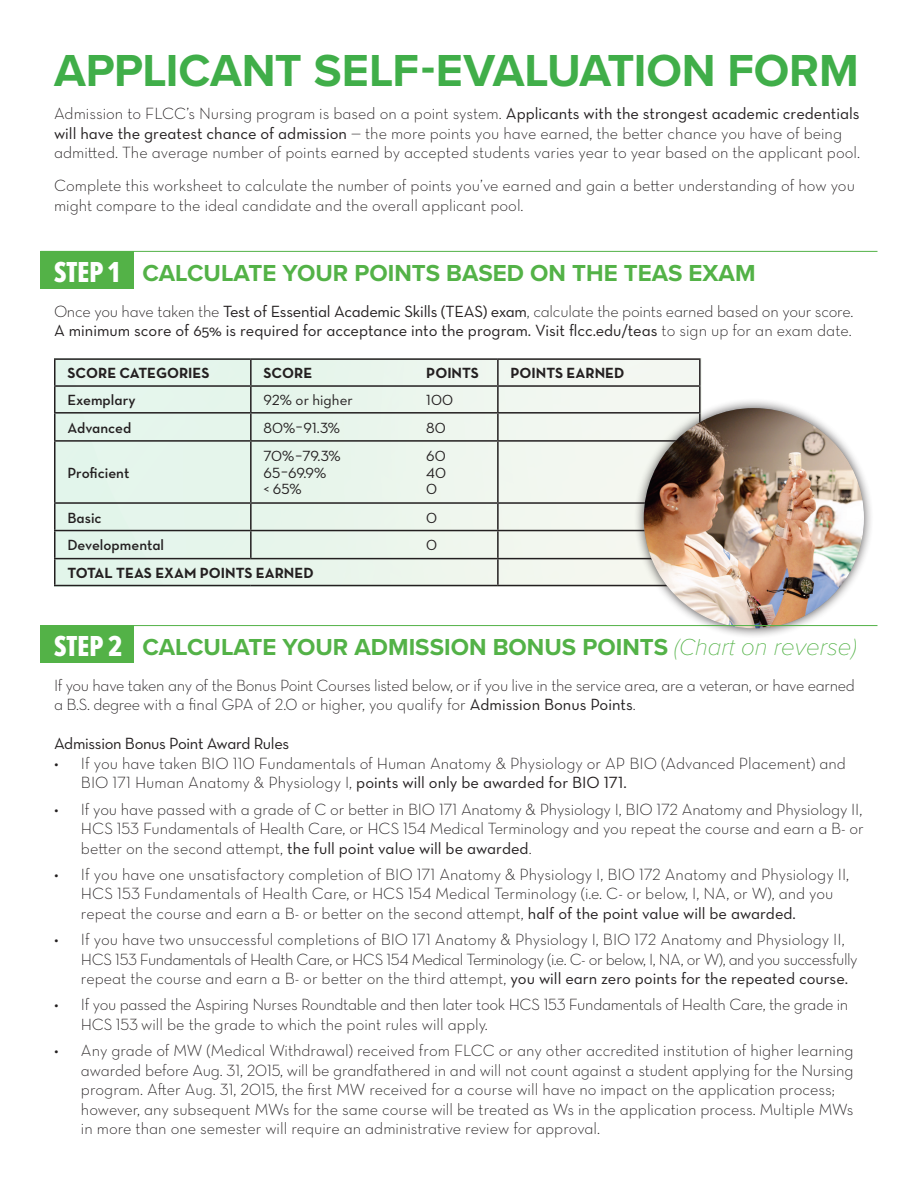
<style>
.page{position:relative;width:918px;height:1188px;background:#fff}
.page>*{position:absolute;margin:0;border:0;box-sizing:border-box;transform-origin:0 0}
.t1{font:700 46.5px "Proxima Nova";letter-spacing:-.005em;color:#40ae49}
.t2{font:30px "Proxima Nova Ex Cn Extrabld";color:#fff}
.t3{font:700 24px "Proxima Nova";color:#53b247}
.t4{font:16.5px/19.5px "Neutraface Text Light Alt";color:#231f20}
.t5{font:16.5px/19.5px "Neutraface Text Light Alt";letter-spacing:-.02em;color:#231f20}
.t6{font:16.5px/19.5px "Neutraface Text Book Alt";letter-spacing:-.005em;color:#231f20}
.t7{font:700 15px "Neutraface Text";color:#231f20}
.t8{font:15px "Neutraface Text Book Alt";color:#231f20}
.t9{font:15px "Neutraface Text Demi Alt";color:#231f20}
.s1{font-family:"Neutraface Text Book Alt"}
.s2{font-family:"Neutraface Text Light Alt"}
.s3{font-weight:100;font-style:italic}
</style>
<div class="page">
<svg style="left:61px;top:360px;width:638px;height:225px"></svg>
<hr style="left:40px;top:251px;width:838px;height:1px;background:#53b247">
<div style="left:634px;top:398px;width:240px;height:240px;background:#231f20;opacity:.75"></div>
<div style="left:40px;top:252px;width:94px;height:37px;background:#53b247"></div>
<hr style="left:54px;top:358px;width:197px;height:2px;background:#231f20">
<hr style="left:54px;top:360px;width:2px;height:25px;background:#231f20">
<hr style="left:251px;top:358px;width:247px;height:2px;background:#231f20">
<hr style="left:250px;top:360px;width:2px;height:25px;background:#231f20">
<hr style="left:498px;top:358px;width:203px;height:2px;background:#231f20">
<hr style="left:497px;top:360px;width:2px;height:25px;background:#231f20">
<hr style="left:699px;top:360px;width:2px;height:25px;background:#231f20">
<hr style="left:54px;top:385px;width:197px;height:2px;background:#231f20">
<hr style="left:54px;top:387px;width:2px;height:25px;background:#231f20">
<hr style="left:251px;top:385px;width:247px;height:2px;background:#231f20">
<hr style="left:250px;top:387px;width:2px;height:25px;background:#231f20">
<hr style="left:498px;top:385px;width:203px;height:2px;background:#231f20">
<hr style="left:497px;top:387px;width:2px;height:25px;background:#231f20">
<hr style="left:699px;top:387px;width:2px;height:25px;background:#231f20">
<hr style="left:54px;top:412px;width:197px;height:2px;background:#231f20">
<hr style="left:54px;top:414px;width:2px;height:26px;background:#231f20">
<hr style="left:251px;top:412px;width:247px;height:2px;background:#231f20">
<hr style="left:250px;top:414px;width:2px;height:26px;background:#231f20">
<hr style="left:498px;top:412px;width:203px;height:2px;background:#231f20">
<hr style="left:497px;top:414px;width:2px;height:26px;background:#231f20">
<hr style="left:699px;top:414px;width:2px;height:26px;background:#231f20">
<hr style="left:54px;top:440px;width:197px;height:2px;background:#231f20">
<hr style="left:54px;top:442px;width:2px;height:60px;background:#231f20">
<hr style="left:251px;top:440px;width:247px;height:2px;background:#231f20">
<hr style="left:250px;top:442px;width:2px;height:60px;background:#231f20">
<hr style="left:498px;top:440px;width:203px;height:2px;background:#231f20">
<hr style="left:497px;top:442px;width:2px;height:60px;background:#231f20">
<hr style="left:54px;top:502px;width:197px;height:2px;background:#231f20">
<hr style="left:54px;top:504px;width:2px;height:26px;background:#231f20">
<hr style="left:251px;top:502px;width:247px;height:2px;background:#231f20">
<hr style="left:250px;top:504px;width:2px;height:26px;background:#231f20">
<hr style="left:498px;top:502px;width:203px;height:2px;background:#231f20">
<hr style="left:497px;top:504px;width:2px;height:26px;background:#231f20">
<hr style="left:54px;top:530px;width:197px;height:1px;background:#231f20">
<hr style="left:54px;top:531px;width:2px;height:27px;background:#231f20">
<hr style="left:251px;top:530px;width:247px;height:1px;background:#231f20">
<hr style="left:250px;top:531px;width:2px;height:27px;background:#231f20">
<hr style="left:498px;top:530px;width:203px;height:1px;background:#231f20">
<hr style="left:497px;top:531px;width:2px;height:27px;background:#231f20">
<hr style="left:54px;top:558px;width:197px;height:1px;background:#231f20">
<hr style="left:54px;top:559px;width:2px;height:26px;background:#231f20">
<hr style="left:251px;top:558px;width:247px;height:1px;background:#231f20">
<hr style="left:498px;top:558px;width:203px;height:1px;background:#231f20">
<hr style="left:497px;top:559px;width:2px;height:26px;background:#231f20">
<hr style="left:54px;top:585px;width:197px;height:1px;background:#231f20">
<hr style="left:251px;top:585px;width:247px;height:1px;background:#231f20">
<hr style="left:498px;top:585px;width:203px;height:1px;background:#231f20">
<img style="left:644px;top:408px;width:220px;height:220px;border-radius:110px">
<div style="left:40px;top:626px;width:94px;height:37px;background:#53b247"></div>
<hr style="left:40px;top:625px;width:838px;height:1px;background:#53b247">
<h1 class="t1" style="left:54px;top:36px;width:806px">APPLICANT SELF-EVALUATION FORM</h1>
<p class="t4" style="left:54px;top:104px;width:808px">Admission to FLCC’s Nursing program is based on a point system. <span class="s1">Applicants with the strongest academic credentials will have the greatest chance of admission</span> — the more points you have earned, the beter chance you have of being admited. The average number of points earned by accepted students varies year to year based on the applicant pool.</p>
<p class="t4" style="left:54px;top:176px;width:802px">Complete this worksheet to calculate the number of points you’ve earned and gain a beter understanding of how you might compare to the ideal candidate and the overall applicant pool.</p>
<p class="t2" style="left:54px;top:250px;width:67px">STEP 1</p>
<p class="t3" style="left:142px;top:255px;width:615px">CALCULATE YOUR POINTS BASED ON THE TEAS EXAM</p>
<p class="t6" style="left:54px;top:301px;width:801px"><span class="s2">Once you have taken the</span> Test of Essential Academic Skills (TEAS) exam<span class="s2">, calculate the points earned based on your score.<br></span>A minimum score of 65% is required for acceptance into the program. Visit fcc.edu/teas <span class="s2">to sign up for an exam date.</span></p>
<p class="t7" style="left:68px;top:364px;width:144px">SCORE CATEGORIES</p>
<p class="t7" style="left:264px;top:364px;width:50px">SCORE</p>
<p class="t7" style="left:426px;top:364px;width:54px">POINTS</p>
<p class="t7" style="left:511px;top:364px;width:115px">POINTS EARNED</p>
<p class="t9" style="left:68px;top:391px;width:69px">Exemplary</p>
<p class="t8" style="left:264px;top:391px;width:91px">92% or higher</p>
<p class="t8" style="left:426px;top:391px;width:28px">100</p>
<p class="t9" style="left:67px;top:418px;width:65px">Advanced</p>
<p class="t8" style="left:264px;top:418px;width:78px">80%–91.3%</p>
<p class="t8" style="left:426px;top:418px;width:21px">80</p>
<p class="t9" style="left:67px;top:463px;width:63px">Profcient</p>
<p class="t8" style="left:264px;top:447px;width:79px">70%–79.3%</p>
<p class="t8" style="left:426px;top:447px;width:21px">60</p>
<p class="t8" style="left:264px;top:463px;width:64px">65–69.9%</p>
<p class="t8" style="left:426px;top:463px;width:21px">40</p>
<p class="t8" style="left:264px;top:480px;width:40px">&lt; 65%</p>
<p class="t8" style="left:426px;top:480px;width:13px">0</p>
<p class="t9" style="left:67px;top:508px;width:36px">Basic</p>
<p class="t8" style="left:426px;top:508px;width:13px">0</p>
<p class="t9" style="left:67px;top:536px;width:98px">Developmental</p>
<p class="t8" style="left:426px;top:536px;width:13px">0</p>
<p class="t7" style="left:67px;top:563px;width:248px">TOTAL TEAS EXAM POINTS EARNED</p>
<p class="t2" style="left:54px;top:624px;width:70px">STEP 2</p>
<p class="t3" style="left:142px;top:629px;width:716px">CALCULATE YOUR ADMISSION BONUS POINTS <span class="s3">(Chart on reverse)</span></p>
<p class="t5" style="left:54px;top:675px;width:802px">If you have taken any of the Bonus Point Courses listed below, or if you live in the service area, are a veteran, or have earned a B.S. degree with a fnal GPA of 2.0 or higher, you qualify for <span class="s1">Admission Bonus Points</span>.</p>
<p class="t6" style="left:54px;top:734px;width:237px">Admission Bonus Point Award Rules</p>
<p class="t4" style="left:81px;top:753px;width:766px;text-indent:-27px">• If you have taken BIO 110 Fundamentals of Human Anatomy &amp; Physiology or AP BIO (Advanced Placement) and<br>BIO 171 Human Anatomy &amp; Physiology I, <span class="s1">points will only be awarded for BIO 171.</span></p>
<p class="t4" style="left:81px;top:799px;width:784px;text-align:justify;text-indent:-27px">• If you have passed with a grade of C or beter in BIO 171 Anatomy &amp; Physiology I, BIO 172 Anatomy and Physiology II, HCS 153 Fundamentals of Health Care, or HCS 154 Medical Terminology and you repeat the course and earn a B- or beter on the second atempt, <span class="s1">the full point value will be awarded</span>.</p>
<p class="t4" style="left:81px;top:864px;width:770px;text-indent:-27px">• If you have one unsatisfactory completion of BIO 171 Anatomy &amp; Physiology I, BIO 172 Anatomy and Physiology II,<br>HCS 153 Fundamentals of Health Care, or HCS 154 Medical Terminology (i.e. C- or below, I, NA, or W), and you repeat the course and earn a B- or beter on the second atempt, <span class="s1">half of the point value will be awarded.</span></p>
<p class="t4" style="left:81px;top:929px;width:778px;text-indent:-27px">• If you have two unsuccessful completions of BIO 171 Anatomy &amp; Physiology I, BIO 172 Anatomy and Physiology II,<br>HCS 153 Fundamentals of Health Care, or HCS 154 Medical Terminology (i.e. C- or below, I, NA, or W), and you successfully repeat the course and earn a B- or beter on the third atempt, <span class="s1">you will earn zero points for the repeated course.</span></p>
<p class="t5" style="left:81px;top:995px;width:769px;text-indent:-27px">• If you passed the Aspiring Nurses Roundtable and then later took HCS 153 Fundamentals of Health Care, the grade in<br>HCS 153 will be the grade to which the point rules will apply.</p>
<p class="t4" style="left:81px;top:1040px;width:774px;text-indent:-27px">• Any grade of MW (Medical Withdrawal) received from FLCC or any other accredited institution of higher learning awarded before Aug. 31, 2015, will be grandfathered in and will not count against a student applying for the Nursing program. Afer Aug. 31, 2015, the frst MW received for a course will have no impact on the application process; however, any subsequent MWs for the same course will be treated as Ws in the application process. Multiple MWs in more than one semester will require an administrative review for approval.</p>
</div>
